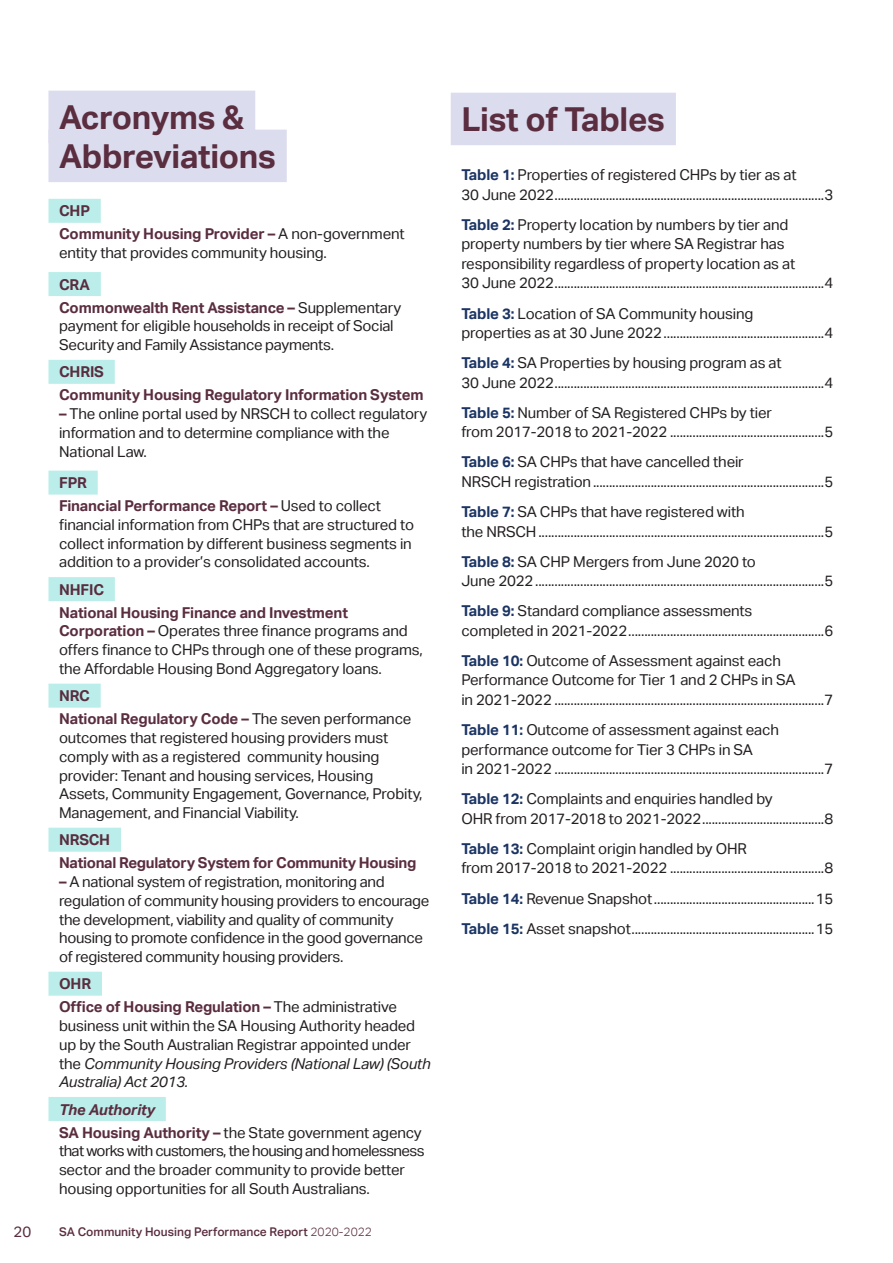
<style>
.page{position:relative;width:893px;height:1263px;background:#fff}
.page>*{position:absolute;margin:0;border:0;box-sizing:border-box;transform-origin:0 0}
.t1{font:700 33px "Aktiv Grotesk";letter-spacing:-.01em;color:#5a2d3f}
.TABLE_AND_FIGURE_TAB{font:15px/19.5px "Aktiv Grotesk";letter-spacing:-.01em;color:#231f20}
._3__Body_Copy{font:15px/18.8px "Aktiv Grotesk";letter-spacing:-.01em;color:#231f20}
._3__Body_Copy-2{font:700 15px "Aktiv Grotesk";letter-spacing:-.01em;color:#5a2d3f}
._3__Body_Copy-3{font:italic 700 15px "Aktiv Grotesk";letter-spacing:-.01em;color:#5a2d3f}
.t2{font:15px "Aktiv Grotesk";color:#5a2d3f}
.t3{font:500 12px "Aktiv Grotesk";color:#5a2d3f}
.s1{font-weight:700;color:#5a2d3f}
.s2{font-style:italic}
.s3{font-weight:300}
.s4{font-weight:700;color:#1b3463}
</style>
<div class="page">
<div style="left:451px;top:93px;width:225px;height:52px;background:#dcdcef"></div>
<div style="left:48px;top:91px;width:207px;height:52px;background:#dcdcef"></div>
<div style="left:48px;top:130px;width:239px;height:52px;background:#dcdcef"></div>
<div style="left:48px;top:199px;width:53px;height:24px;background:#bbeeea"></div>
<div style="left:48px;top:272px;width:53px;height:24px;background:#bbeeea"></div>
<div style="left:48px;top:360px;width:67px;height:24px;background:#bbeeea"></div>
<div style="left:48px;top:471px;width:50px;height:24px;background:#bbeeea"></div>
<div style="left:48px;top:577px;width:67px;height:24px;background:#bbeeea"></div>
<div style="left:48px;top:684px;width:53px;height:24px;background:#bbeeea"></div>
<div style="left:48px;top:828px;width:73px;height:24px;background:#bbeeea"></div>
<div style="left:48px;top:972px;width:54px;height:24px;background:#bbeeea"></div>
<div style="left:48px;top:1097px;width:118px;height:24px;background:#bbeeea"></div>
<p class="t1" style="left:59px;top:98px;width:187px">Acronyms &amp;</p>
<p class="t1" style="left:59px;top:137px;width:218px">Abbreviations</p>
<p class="_3__Body_Copy-2" style="left:59px;top:202px;width:32px">CHP</p>
<p class="_3__Body_Copy" style="left:59px;top:225px;width:347px"><span class="s1">Community Housing Provider –</span> A non-government entity that provides community housing.</p>
<p class="_3__Body_Copy-2" style="left:59px;top:276px;width:32px">CRA</p>
<p class="_3__Body_Copy" style="left:59px;top:298px;width:344px"><span class="s1">Commonwealth Rent Assistance –</span> Supplementary payment for eligible households in receipt of Social<br>Security and Family Assistance payments.</p>
<p class="_3__Body_Copy-2" style="left:59px;top:363px;width:46px">CHRIS</p>
<p class="_3__Body_Copy-2" style="left:59px;top:386px;width:366px">Community Housing Regulatory Information System</p>
<p class="_3__Body_Copy" style="left:59px;top:405px;width:370px"><span class="s1">–</span> The online portal used by NRSCH to collect regulatory information and to determine compliance with the<br>National Law.</p>
<p class="_3__Body_Copy-2" style="left:59px;top:474px;width:29px">FPR</p>
<p class="_3__Body_Copy" style="left:59px;top:497px;width:356px"><span class="s1">Financial Performance Report –</span> Used to collect financial information from CHPs that are structured to collect information by different business segments in addition to a provider’s consolidated accounts.</p>
<p class="_3__Body_Copy-2" style="left:59px;top:581px;width:46px">NHFIC</p>
<p class="_3__Body_Copy" style="left:59px;top:603px;width:365px"><span class="s1">National Housing Finance and Investment Corporation –</span> Operates three finance programs and offers finance to CHPs through one of these programs, the Affordable Housing Bond Aggregatory loans.</p>
<p class="_3__Body_Copy-2" style="left:59px;top:687px;width:32px">NRC</p>
<p class="_3__Body_Copy" style="left:59px;top:710px;width:365px"><span class="s1">National Regulatory Code –</span> The seven performance outcomes that registered housing providers must comply with as a registered community housing provider: Tenant and housing services, Housing Assets, Community Engagement, Governance, Probity, Management, and Financial Viability.</p>
<p class="_3__Body_Copy-2" style="left:59px;top:831px;width:53px">NRSCH</p>
<p class="_3__Body_Copy-2" style="left:59px;top:854px;width:359px">National Regulatory System for Community Housing</p>
<p class="_3__Body_Copy" style="left:59px;top:872px;width:372px"><span class="s1">–</span> A national system of registration, monitoring and regulation of community housing providers to encourage the development, viability and quality of community housing to promote confidence in the good governance of registered community housing providers.</p>
<p class="_3__Body_Copy-2" style="left:59px;top:975px;width:34px">OHR</p>
<p class="_3__Body_Copy" style="left:59px;top:998px;width:373px"><span class="s1">Office of Housing Regulation –</span> The administrative business unit within the SA Housing Authority headed up by the South Australian Registrar appointed under the <span class="s2">Community Housing Providers (National Law) (South Australia) Act 2013.</span></p>
<p class="_3__Body_Copy-3" style="left:59px;top:1100px;width:97px">The Authority</p>
<p class="_3__Body_Copy" style="left:59px;top:1123px;width:367px"><span class="s1">SA Housing Authority –</span> the State government agency that works with customers, the housing and homelessness sector and the broader community to provide better housing opportunities for all South Australians.</p>
<p class="t2" style="left:14px;top:1223px;width:19px">20</p>
<p class="t3" style="left:59px;top:1225px;width:314px">SA Community Housing Performance Report <span class="s3">2020-2022</span></p>
<p class="t1" style="left:461px;top:100px;width:205px">List of Tables</p>
<p class="TABLE_AND_FIGURE_TAB" style="left:461px;top:165px;width:374px"><span class="s4">Table 1:</span> Properties of registered CHPs by tier as at<br>30 June 2022....................................................................................3</p>
<p class="TABLE_AND_FIGURE_TAB" style="left:461px;top:215px;width:373px"><span class="s4">Table 2:</span> Property location by numbers by tier and property numbers by tier where SA Registrar has responsibility regardless of property location as at<br>30 June 2022....................................................................................4</p>
<p class="TABLE_AND_FIGURE_TAB" style="left:461px;top:304px;width:373px"><span class="s4">Table 3:</span> Location of SA Community housing<br>properties as at 30 June 2022..................................................4</p>
<p class="TABLE_AND_FIGURE_TAB" style="left:461px;top:353px;width:373px"><span class="s4">Table 4:</span> SA Properties by housing program as at<br>30 June 2022....................................................................................4</p>
<p class="TABLE_AND_FIGURE_TAB" style="left:461px;top:403px;width:373px"><span class="s4">Table 5:</span> Number of SA Registered CHPs by tier<br>from 2017-2018 to 2021-2022 ................................................5</p>
<p class="TABLE_AND_FIGURE_TAB" style="left:461px;top:452px;width:373px"><span class="s4">Table 6:</span> SA CHPs that have cancelled their<br>NRSCH registration........................................................................5</p>
<p class="TABLE_AND_FIGURE_TAB" style="left:461px;top:502px;width:373px"><span class="s4">Table 7:</span> SA CHPs that have registered with<br>the NRSCH.........................................................................................5</p>
<p class="TABLE_AND_FIGURE_TAB" style="left:461px;top:552px;width:373px"><span class="s4">Table 8:</span> SA CHP Mergers from June 2020 to<br>June 2022..........................................................................................5</p>
<p class="TABLE_AND_FIGURE_TAB" style="left:461px;top:601px;width:373px"><span class="s4">Table 9:</span> Standard compliance assessments<br>completed in 2021-2022.............................................................6</p>
<p class="TABLE_AND_FIGURE_TAB" style="left:461px;top:651px;width:373px"><span class="s4">Table 10:</span> Outcome of Assessment against each<br>Performance Outcome for Tier 1 and 2 CHPs in SA<br>in 2021-2022 ....................................................................................7</p>
<p class="TABLE_AND_FIGURE_TAB" style="left:461px;top:720px;width:373px"><span class="s4">Table 11:</span> Outcome of assessment against each performance outcome for Tier 3 CHPs in SA<br>in 2021-2022 ....................................................................................7</p>
<p class="TABLE_AND_FIGURE_TAB" style="left:461px;top:789px;width:373px"><span class="s4">Table 12:</span> Complaints and enquiries handled by<br>OHR from 2017-2018 to 2021-2022......................................8</p>
<p class="TABLE_AND_FIGURE_TAB" style="left:461px;top:839px;width:373px"><span class="s4">Table 13:</span> Complaint origin handled by OHR<br>from 2017-2018 to 2021-2022 ................................................8</p>
<p class="TABLE_AND_FIGURE_TAB" style="left:461px;top:888px;width:373px"><span class="s4">Table 14:</span> Revenue Snapshot..................................................15</p>
<p class="TABLE_AND_FIGURE_TAB" style="left:461px;top:919px;width:373px"><span class="s4">Table 15:</span> Asset snapshot.........................................................15</p>
</div>
